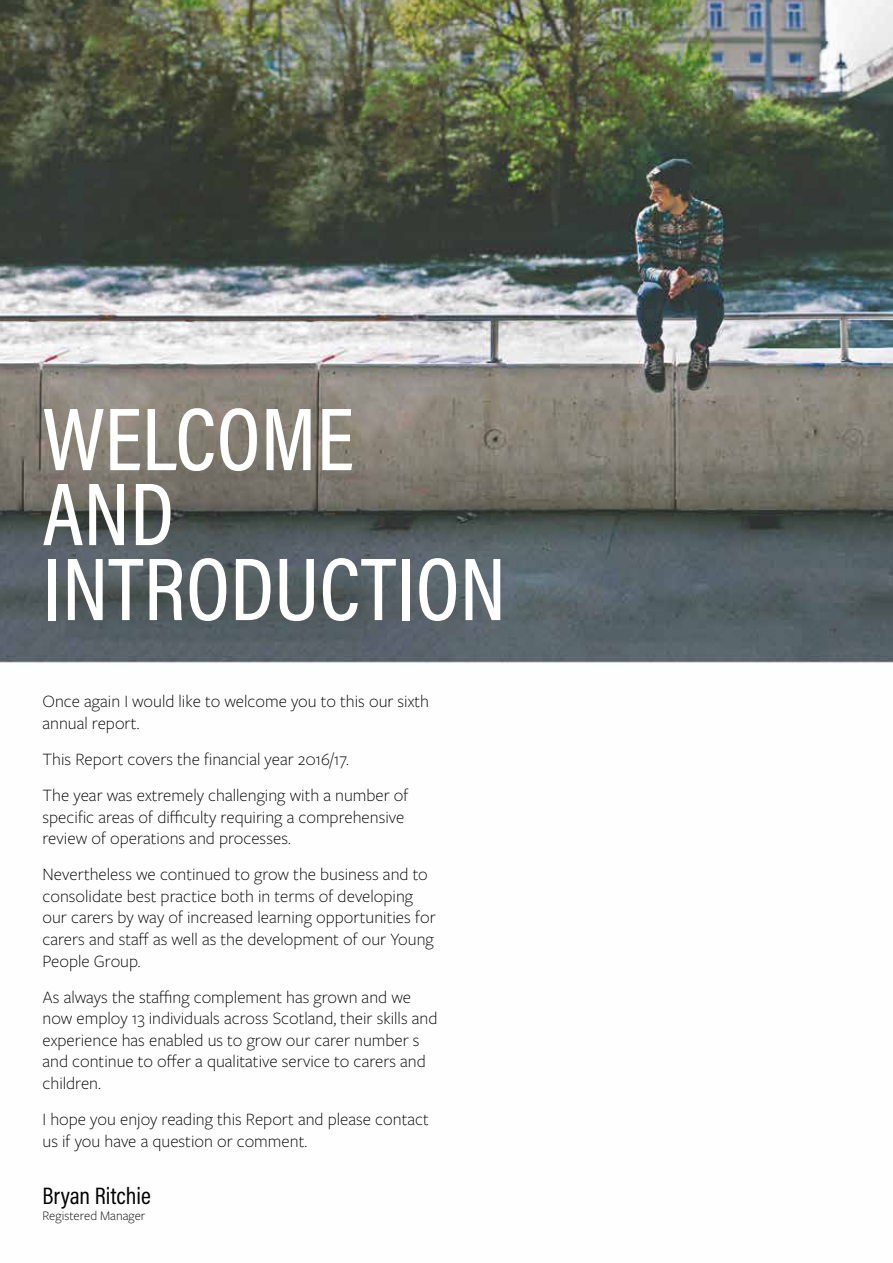
<style>
.page{position:relative;width:893px;height:1263px;background:#fff}
.page>*{position:absolute;margin:0;border:0;box-sizing:border-box;transform-origin:0 0}
.t1{font:500 90px/75px "Acumin Pro Cond";color:#fff}
.t2{font:24px "Acumin Pro Cond";color:#000}
.t3{font:300 18px/21.6px "Freight Sans Pro";color:#000}
.t4{font:300 13.5px "Freight Sans Pro";color:#000}
</style>
<div class="page">
<img style="left:0;top:0;width:893px;height:663px">
<h1 class="t1" style="left:43px;top:400px;width:465px">WELCOME<br>AND<br>INTRODUCTION</h1>
<p class="t3" style="left:43px;top:690px;width:388px">Once again I would like to welcome you to this our sixth annual report.</p>
<p class="t3" style="left:43px;top:740px;width:367px;line-height:36px">This Report covers the financial year 2016/17.<br>The year was extremely challenging with a number of</p>
<p class="t3" style="left:43px;top:805px;width:363px">specific areas of difficulty requiring a comprehensive review of operations and processes.</p>
<p class="t3" style="left:43px;top:863px;width:395px">Nevertheless we continued to grow the business and to consolidate best practice both in terms of developing our carers by way of increased learning opportunities for carers and staff as well as the development of our Young People Group.</p>
<p class="t3" style="left:43px;top:985px;width:396px">As always the staffing complement has grown and we now employ 13 individuals across Scotland, their skills and experience has enabled us to grow our carer number s and continue to offer a qualitative service to carers and children.</p>
<p class="t3" style="left:43px;top:1108px;width:388px">I hope you enjoy reading this Report and please contact us if you have a question or comment.</p>
<h2 class="t2" style="left:43px;top:1180px;width:110px">Bryan Ritchie</h2>
<p class="t4" style="left:43px;top:1207px;width:104px">Registered Manager</p>
</div>
